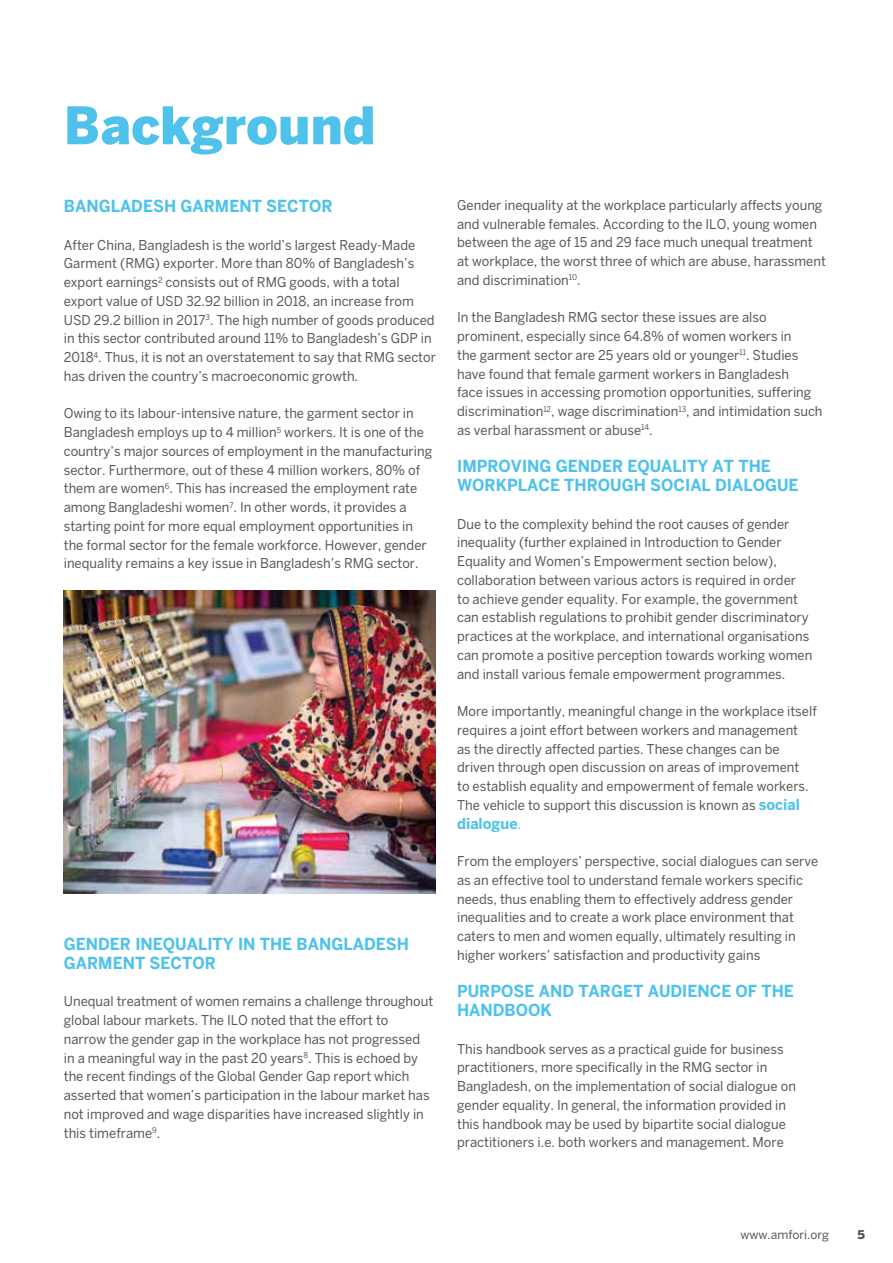
<style>
.page{position:relative;width:893px;height:1263px;background:#fff}
.page>*{position:absolute;margin:0;border:0;box-sizing:border-box;transform-origin:0 0}
.t1{font:900 51.3px "Benton Sans";color:#4ec2eb}
.Texte_9_12_5{font:700 16.5px/18.8px "Benton Sans";color:#4ec2eb;scale:.96 1}
.Texte_9_12_5-2{font:700 15px "Benton Sans";color:#4ec2eb;scale:.96 1}
.Texte_9_12_5-3{font:13.5px/18.8px "Benton Sans";color:#575756;scale:.96 1}
.t2{font:12px "Benton Sans";color:#575756}
.t3{font:900 12px "Benton Sans";color:#575756}
.s1{font-weight:700;font-size:15px;color:#4ec2eb}
.s2{font-weight:400;font-size:13.5px;color:#a291c5}
</style>
<div class="page">
<img style="left:64px;top:590px;width:372px;height:304px">
<p class="t1" style="left:64px;top:95px;width:313px">Background</p>
<p class="Texte_9_12_5" style="left:64px;top:196px;width:281px">BANGLADESH GARMENT SECTOR</p>
<p class="Texte_9_12_5-3" style="left:64px;top:235px;width:389px">After China, Bangladesh is the world’s largest Ready-Made Garment (RMG) exporter. More than 80% of Bangladesh’s export earnings<sup>2</sup> consists out of RMG goods, with a total export value of USD 32.92 billion in 2018, an increase from USD 29.2 billion in 2017<sup>3</sup>. The high number of goods produced in this sector contributed around 11% to Bangladesh’s GDP in 2018<sup>4</sup>. Thus, it is not an overstatement to say that RMG sector has driven the country’s macroeconomic growth.</p>
<p class="Texte_9_12_5-3" style="left:64px;top:404px;width:385px">Owing to its labour-intensive nature, the garment sector in Bangladesh employs up to 4 million<sup>5</sup> workers. It is one of the country’s major sources of employment in the manufacturing sector. Furthermore, out of these 4 million workers, 80% of them are women<sup>6</sup>. This has increased the employment rate among Bangladeshi women<sup>7</sup>. In other words, it provides a starting point for more equal employment opportunities in the formal sector for the female workforce. However, gender inequality remains a key issue in Bangladesh’s RMG sector.</p>
<p class="Texte_9_12_5" style="left:64px;top:934px;width:361px">GENDER INEQUALITY IN THE BANGLADESH<br>GARMENT SECTOR</p>
<p class="Texte_9_12_5-3" style="left:64px;top:992px;width:386px">Unequal treatment of women remains a challenge throughout global labour markets. The ILO noted that the effort to narrow the gender gap in the workplace has not progressed in a meaningful way in the past 20 years<sup>8</sup>. This is echoed by the recent findings of the Global Gender Gap report which asserted that women’s participation in the labour market has not improved and wage disparities have increased slightly in this timeframe<sup>9</sup>.</p>
<p class="Texte_9_12_5-3" style="left:457px;top:195px;width:386px">Gender inequality at the workplace particularly affects young and vulnerable females. According to the ILO, young women between the age of 15 and 29 face much unequal treatment at workplace, the worst three of which are abuse, harassment and discrimination<sup>10</sup>.</p>
<p class="Texte_9_12_5-3" style="left:457px;top:308px;width:382px">In the Bangladesh RMG sector these issues are also prominent, especially since 64.8% of women workers in<br>the garment sector are 25 years old or younger<sup>11</sup>. Studies have found that female garment workers in Bangladesh<br>face issues in accessing promotion opportunities, suffering discrimination<sup>12</sup>, wage discrimination<sup>13</sup>, and intimidation such as verbal harassment or abuse<sup>14</sup>.</p>
<p class="Texte_9_12_5" style="left:457px;top:457px;width:357px">IMPROVING GENDER EQUALITY AT THE<br>WORKPLACE THROUGH SOCIAL DIALOGUE</p>
<p class="Texte_9_12_5-3" style="left:457px;top:514px;width:372px">Due to the complexity behind the root causes of gender inequality (further explained in Introduction to Gender Equality and Women’s Empowerment section below), collaboration between various actors is required in order<br>to achieve gender equality. For example, the government can establish regulations to prohibit gender discriminatory practices at the workplace, and international organisations can promote a positive perception towards working women and install various female empowerment programmes.</p>
<p class="Texte_9_12_5-3" style="left:457px;top:702px;width:376px">More importantly, meaningful change in the workplace itself requires a joint effort between workers and management<br>as the directly affected parties. These changes can be driven through open discussion on areas of improvement<br>to establish equality and empowerment of female workers.<br>The vehicle to support this discussion is known as <span class="s1">social</span></p>
<p class="Texte_9_12_5-2" style="left:457px;top:814px;width:68px">dialogue<span class="s2">.</span></p>
<p class="Texte_9_12_5-3" style="left:457px;top:852px;width:378px">From the employers’ perspective, social dialogues can serve as an effective tool to understand female workers specific needs, thus enabling them to effectively address gender inequalities and to create a work place environment that caters to men and women equally, ultimately resulting in higher workers’ satisfaction and productivity gains</p>
<p class="Texte_9_12_5" style="left:457px;top:982px;width:352px">PURPOSE AND TARGET AUDIENCE OF THE<br>HANDBOOK</p>
<p class="Texte_9_12_5-3" style="left:457px;top:1039px;width:354px">This handbook serves as a practical guide for business practitioners, more specifically in the RMG sector in Bangladesh, on the implementation of social dialogue on gender equality. In general, the information provided in this handbook may be used by bipartite social dialogue practitioners i.e. both workers and management. More</p>
<p class="t2" style="left:740px;top:1227px;width:90px">www.amfori.org</p>
<p class="t3" style="left:857px;top:1227px;width:9px">5</p>
</div>
